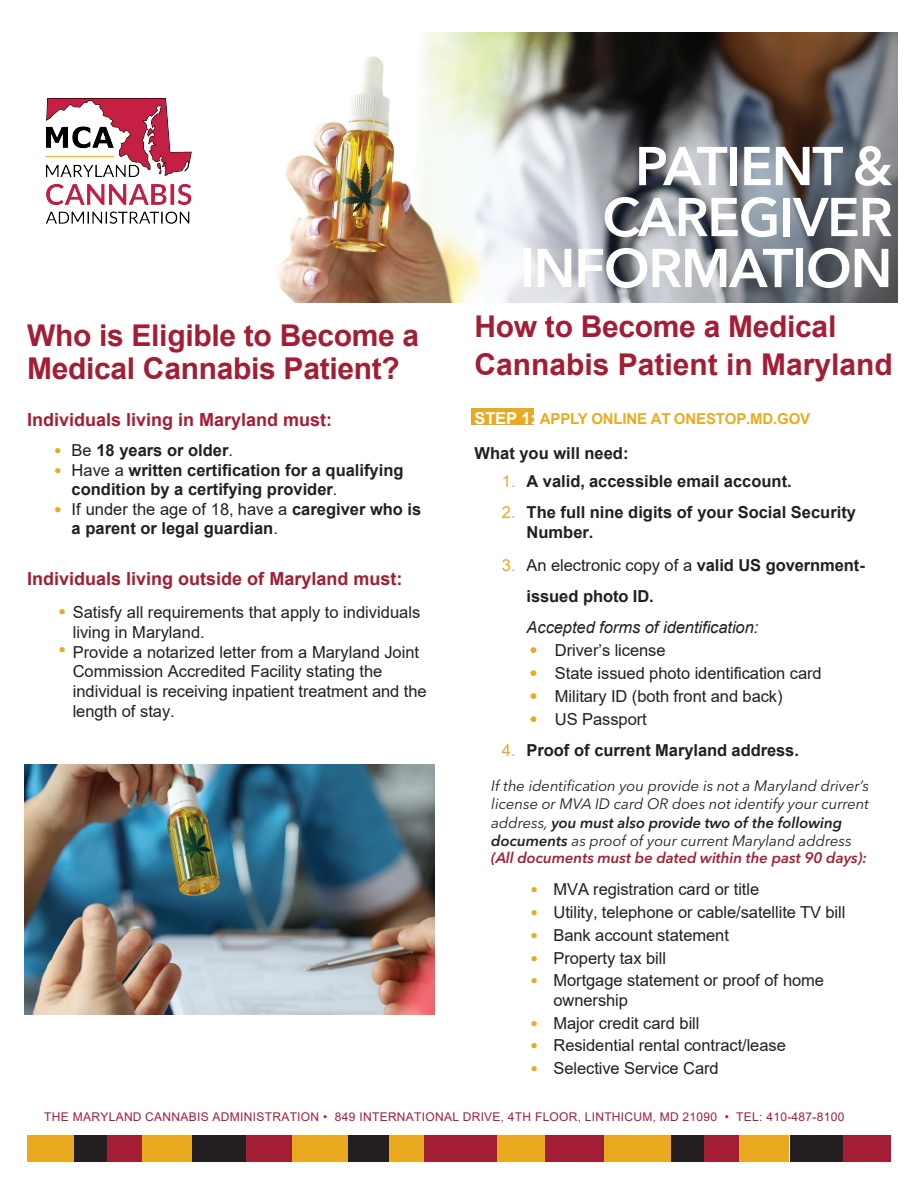
<style>
.page{position:relative;width:918px;height:1188px;background:#fff}
.page>*{position:absolute;margin:0;border:0;box-sizing:border-box;transform-origin:0 0}
.t1{font:600 54px/51px "Avenir Next LT Pro";letter-spacing:-.025em;color:#fff;text-align:right}
.t2{font:700 30px/33px "Arial";letter-spacing:-.01em;color:#a31e35}
.t3{font:700 18px "Arial";color:#a31e35}
.t4{font:16.5px/19.6px "Arial";letter-spacing:-.005em;color:#231f20}
.t5{font:700 16.5px/19.4px "Arial";color:#231f20}
.t6{font:italic 16.5px "Arial";letter-spacing:-.005em;color:#231f20}
.t7{font:700 16.5px "Arial";color:#231f20}
.t8{font:italic 15px/18px "Avenir Next LT Pro";letter-spacing:-.005em;color:#231f20}
.t9{font:700 15px "Arial";letter-spacing:-.01em;color:#eaaa20}
.t10{font:15px "Avenir Next LT Pro";color:#eaaa20}
.t11{font:12px "Arial";letter-spacing:.025em;color:#a31e35}
.s1{font-size:16.5px;color:#fff}
.s2{font-weight:400;color:#eaaa20}
.s3{font-weight:400}
.s4{font-family:"Avenir Next LT Pro";color:#eaaa20}
.s5{font-weight:600}
.s6{font-weight:600;color:#a31e35}
.s7{font-family:"Avenir Next LT Pro";font-size:15px;color:#eaaa20}
.s8{font-family:"Avenir Next LT Pro";font-weight:400;font-size:15px;color:#eaaa20}
</style>
<div class="page">
<div style="left:471px;top:408px;width:62px;height:16px;background:#eaaa20"></div>
<img style="left:276px;top:32px;width:621px;height:270px">
<div style="left:27px;top:1135px;width:54px;height:27px;background:#eaaa20"></div>
<div style="left:106px;top:1135px;width:38px;height:27px;background:#a31e35"></div>
<div style="left:142px;top:1135px;width:50px;height:27px;background:#eaaa20"></div>
<div style="left:193px;top:1135px;width:74px;height:27px;background:#231f20"></div>
<div style="left:246px;top:1135px;width:52px;height:27px;background:#a31e35"></div>
<div style="left:292px;top:1135px;width:71px;height:27px;background:#eaaa20"></div>
<div style="left:384px;top:1135px;width:50px;height:27px;background:#eaaa20"></div>
<div style="left:471px;top:1135px;width:78px;height:27px;background:#eaaa20"></div>
<div style="left:348px;top:1135px;width:41px;height:27px;background:#231f20"></div>
<div style="left:74px;top:1135px;width:33px;height:27px;background:#231f20"></div>
<div style="left:424px;top:1135px;width:73px;height:27px;background:#a31e35"></div>
<div style="left:545px;top:1135px;width:58px;height:27px;background:#a31e35"></div>
<div style="left:604px;top:1135px;width:75px;height:27px;background:#eaaa20"></div>
<div style="left:703px;top:1135px;width:38px;height:27px;background:#a31e35"></div>
<div style="left:740px;top:1135px;width:49px;height:27px;background:#eaaa20"></div>
<div style="left:790px;top:1135px;width:74px;height:27px;background:#231f20"></div>
<div style="left:844px;top:1135px;width:47px;height:27px;background:#a31e35"></div>
<div style="left:672px;top:1135px;width:32px;height:27px;background:#231f20"></div>
<img style="left:24px;top:765px;width:411px;height:249px">
<img style="left:45px;top:98px;width:147px;height:126px">
<h1 class="t1" style="left:520px;top:141px;width:375px">PATIENT &amp;<br>CAREGIVER<br>INFORMATION</h1>
<h2 class="t2" style="left:475px;top:308px;width:420px;line-height:37.3px">How to Become a Medical<br>Cannabis Patient in Maryland</h2>
<p class="t9" style="left:475px;top:408px;width:337px"><span class="s1">STEP 1:</span> APPLY ONLINE AT ONESTOP.MD.GOV</p>
<p class="t7" style="left:475px;top:442px;width:156px">What you will need:</p>
<p class="t5" style="left:502px;top:471px;width:291px"><span class="s2">1.</span> A valid, accessible email account.</p>
<p class="t5" style="left:527px;top:503px;width:331px;line-height:19.8px;text-indent:-25px"><span class="s2">2.</span> The full nine digits of your Social Security<br>Number.</p>
<p class="t5" style="left:527px;top:550px;width:340px;line-height:31.2px;text-indent:-25px"><span class="s2">3.</span> <span class="s3">An electronic copy of a</span> valid US government&shy;issued photo ID.</p>
<p class="t6" style="left:527px;top:617px;width:233px">Accepted forms of identification:</p>
<p class="t4" style="left:530px;top:640px;width:137px"><span class="s4">•</span> Driver’s license</p>
<p class="t4" style="left:530px;top:663px;width:294px"><span class="s4">•</span> State issued photo identification card</p>
<p class="t4" style="left:530px;top:686px;width:255px"><span class="s4">•</span> Military ID (both front and back)</p>
<p class="t4" style="left:530px;top:709px;width:119px"><span class="s4">•</span> US Passport</p>
<p class="t5" style="left:502px;top:740px;width:299px"><span class="s2">4.</span> Proof of current Maryland address.</p>
<p class="t8" style="left:491px;top:777px;width:379px">If the identification you provide is not a Maryland driver’s license or MVA ID card OR does not identify your current address, <span class="s5">you must also provide two of the following documents</span> as proof of your current Maryland address <span class="s6">(All documents must be dated within the past 90 days):</span></p>
<p class="t4" style="left:531px;top:880px;width:230px"><span class="s7">•</span> MVA registration card or title</p>
<p class="t4" style="left:531px;top:902px;width:316px"><span class="s7">•</span> Utility, telephone or cable/satellite TV bill</p>
<p class="t4" style="left:531px;top:925px;width:200px"><span class="s7">•</span> Bank account statement</p>
<p class="t4" style="left:531px;top:948px;width:137px"><span class="s7">•</span> Property tax bill</p>
<p class="t4" style="left:553px;top:971px;width:272px;text-indent:-23px"><span class="s7">•</span> Mortgage statement or proof of home ownership</p>
<p class="t4" style="left:531px;top:1013px;width:170px"><span class="s7">•</span> Major credit card bill</p>
<p class="t4" style="left:531px;top:1036px;width:257px"><span class="s7">•</span> Residential rental contract/lease</p>
<p class="t4" style="left:531px;top:1059px;width:190px"><span class="s7">•</span> Selective Service Card</p>
<p class="t11" style="left:44px;top:1108px;width:802px">THE MARYLAND CANNABIS ADMINISTRATION • 849 INTERNATIONAL DRIVE, 4TH FLOOR, LINTHICUM, MD 21090 • TEL: 410-487-8100</p>
<h2 class="t2" style="left:27px;top:319px;width:394px">Who is Eligible to Become a<br>Medical Cannabis Patient?</h2>
<p class="t3" style="left:27px;top:407px;width:307px">Individuals living in Maryland must:</p>
<p class="t5" style="left:54px;top:441px;width:180px"><span class="s8">•</span> <span class="s3">Be</span> 18 years or older<span class="s3">.</span></p>
<p class="t5" style="left:72px;top:461px;width:333px;text-indent:-18px"><span class="s8">•</span> <span class="s3">Have a</span> written certification for a qualifying condition by a certifying provider<span class="s3">.</span></p>
<p class="t5" style="left:72px;top:500px;width:351px;text-indent:-18px"><span class="s8">•</span> <span class="s3">If under the age of 18, have a</span> caregiver who is a parent or legal guardian<span class="s3">.</span></p>
<p class="t3" style="left:27px;top:566px;width:377px">Individuals living outside of Maryland must:</p>
<p class="t4" style="left:73px;top:602px;width:355px;text-indent:-14px"><span class="s7">•</span> Satisfy all requirements that apply to individuals living in Maryland.<br>Provide a notarized letter from a Maryland Joint Commission Accredited Facility stating the individual is receiving inpatient treatment and the length of stay.</p>
<p class="t10" style="left:58px;top:641px;width:9px">•</p>
</div>
